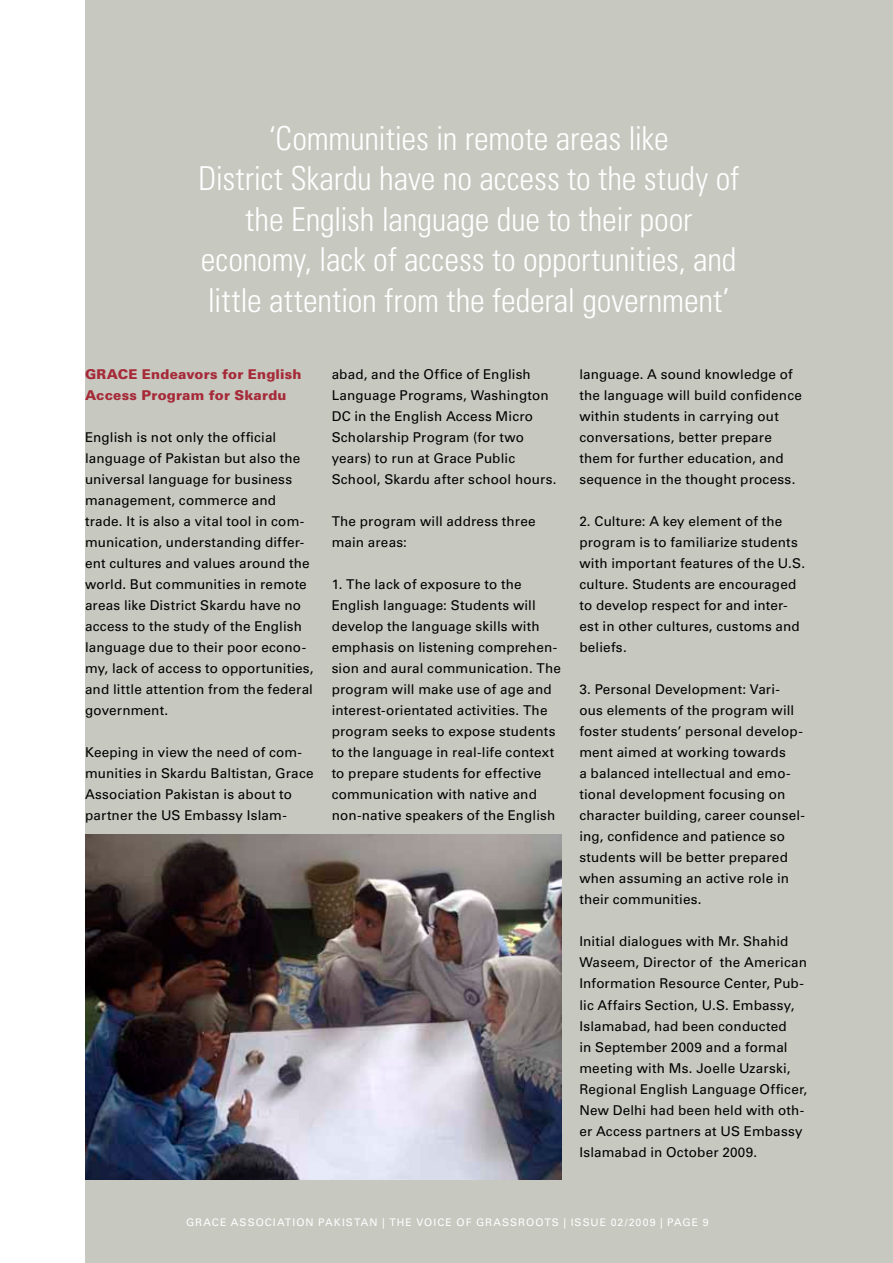
<style>
.page{position:relative;width:893px;height:1263px;background:#fff}
.page>*{position:absolute;margin:0;border:0;box-sizing:border-box;transform-origin:0 0}
.t1{font:300 condensed 33px/40.5px "Univers LT Std";letter-spacing:-.005em;color:#fff;text-align:center}
.t2{font:13.5px/21px "Univers LT Std";letter-spacing:.01em;color:#000}
.t3{font:900 13.5px/21px "Univers LT Std";letter-spacing:.015em;color:#a62a38}
.t4{font:10.5px "Univers LT Std";letter-spacing:.1em;color:#fff}
</style>
<div class="page">
<div style="left:85px;top:0;width:808px;height:1263px;background:#c7c8c0"></div>
<img style="left:85px;top:835px;width:476px;height:344px">
<h1 class="t1" style="left:198px;top:118px;width:543px">‘Communities in remote areas like<br>District Skardu have no access to the study of the English language due to their poor economy, lack of access to opportunities, and little attention from the federal government’</h1>
<p class="t3" style="left:85px;top:364px;width:218px">GRACE Endeavors for English<br>Access Program for Skardu</p>
<p class="t2" style="left:85px;top:427px;width:230px">English is not only the official language of Pakistan but also the universal language for business management, commerce and trade. It is also a vital tool in com&shy;munication, understanding differ&shy;ent cultures and values around the world. But communities in remote areas like District Skardu have no access to the study of the English language due to their poor econo&shy;my, lack of access to opportunities, and little attention from the federal government.</p>
<p class="t2" style="left:85px;top:742px;width:230px">Keeping in view the need of com&shy;munities in Skardu Baltistan, Grace<br>Association Pakistan is about to partner the US Embassy Islam-</p>
<p class="t2" style="left:332px;top:364px;width:226px">abad, and the Office of English<br>Language Programs, Washington<br>DC in the English Access Micro<br>Scholarship Program (for two years) to run at Grace Public<br>School, Skardu after school hours.</p>
<p class="t2" style="left:332px;top:511px;width:205px">The program will address three main areas:</p>
<p class="t2" style="left:332px;top:574px;width:231px">1. The lack of exposure to the English language: Students will develop the language skills with emphasis on listening comprehen&shy;sion and aural communication. The program will make use of age and interest-orientated activities. The program seeks to expose students to the language in real-life context to prepare students for effective communication with native and non-native speakers of the English</p>
<p class="t2" style="left:579px;top:364px;width:224px">language. A sound knowledge of the language will build confidence within students in carrying out conversations, better prepare them for further education, and sequence in the thought process.</p>
<p class="t2" style="left:579px;top:511px;width:227px">2. Culture: A key element of the program is to familiarize students with important features of the U.S. culture. Students are encouraged to develop respect for and inter&shy;est in other cultures, customs and beliefs.</p>
<p class="t2" style="left:579px;top:679px;width:227px">3. Personal Development: Vari&shy;ous elements of the program will foster students’ personal develop&shy;ment aimed at working towards<br>a balanced intellectual and emo&shy;tional development focusing on character building, career counsel&shy;ing, confidence and patience so students will be better prepared when assuming an active role in their communities.</p>
<p class="t2" style="left:579px;top:931px;width:229px">Initial dialogues with Mr. Shahid<br>Waseem, Director of the American<br>Information Resource Center, Pub&shy;lic Affairs Section, U.S. Embassy,<br>Islamabad, had been conducted<br>in September 2009 and a formal meeting with Ms. Joelle Uzarski,<br>Regional English Language Officer,<br>New Delhi had been held with oth&shy;er Access partners at US Embassy<br>Islamabad in October 2009.</p>
<p class="t4" style="left:186px;top:1216px;width:524px">GRACE ASSOCIATION PAKISTAN | THE VOICE OF GRASSROOTS | ISSUE 02/2009 | PAGE 9</p>
</div>
